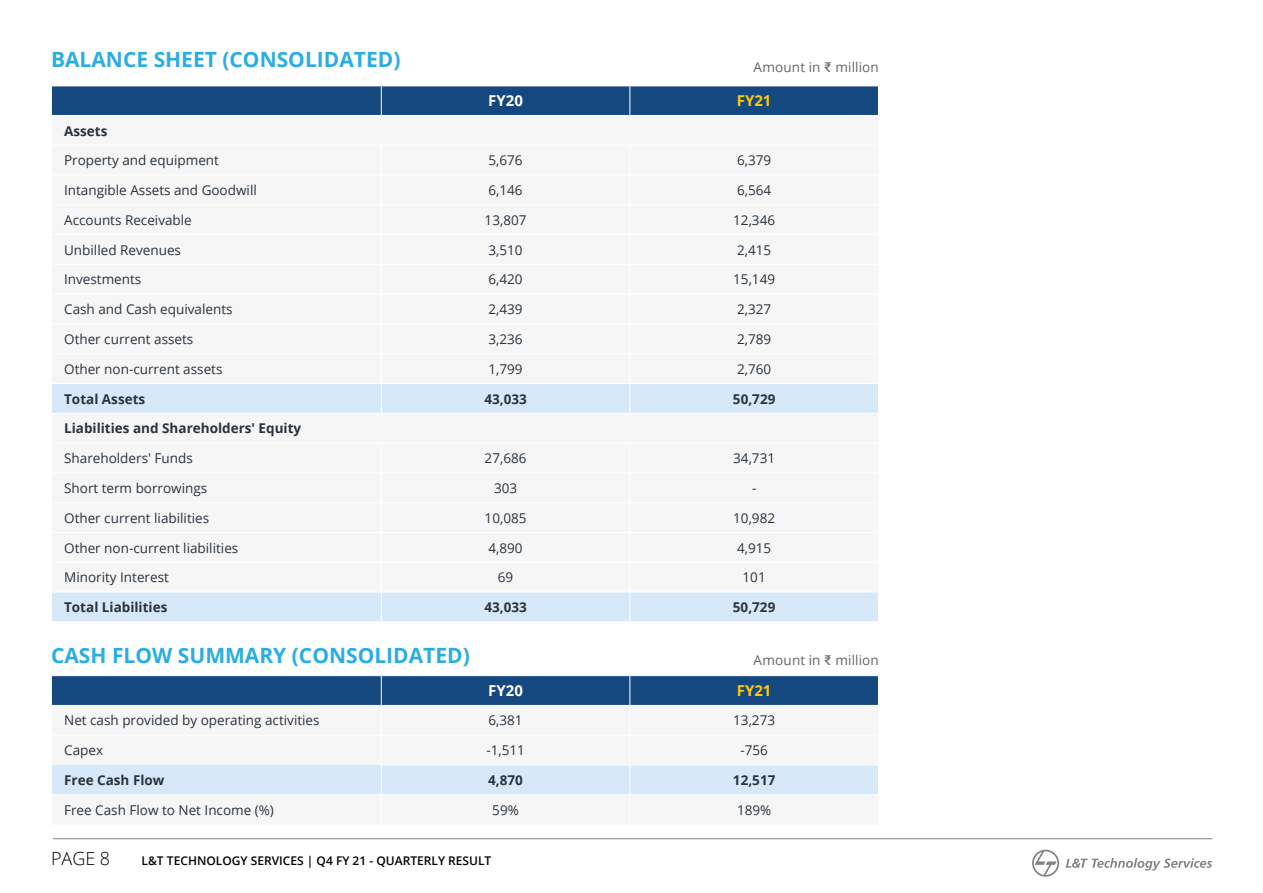
<style>
.page{position:relative;width:1263px;height:893px;background:#fff}
.page>*{position:absolute;margin:0;border:0;box-sizing:border-box;transform-origin:0 0}
.t1{font:700 21px "Open Sans";color:#2bade4}
.t2{font:300 18px "Open Sans";color:#000}
.t3{font:700 15px "Open Sans";color:#fff}
.t4{font:700 15px "Open Sans";color:#ffcb05}
.t5{font:13.5px "Open Sans";color:#29333d}
.t6{font:700 13.5px "Open Sans";color:#29333d}
.t7{font:13.5px "Open Sans";letter-spacing:.01em;color:#636466}
.t8{font:600 12px "Open Sans";color:#000}
.s1{font-family:"Arial"}
</style>
<div class="page">
<hr style="left:53px;top:838px;width:1159px;height:1px;background:#808285">
<svg style="left:1032px;top:850px;width:27px;height:27px"></svg>
<svg style="left:1066px;top:858px;width:146px;height:12px"></svg>
<svg style="left:51px;top:86px;width:828px;height:535px"></svg>
<hr style="left:51px;top:413px;width:330px;height:1px;background:#fff">
<hr style="left:381px;top:413px;width:249px;height:1px;background:#fff">
<hr style="left:630px;top:413px;width:249px;height:1px;background:#fff">
<hr style="left:51px;top:443px;width:330px;height:1px;background:#fff">
<hr style="left:381px;top:443px;width:249px;height:1px;background:#fff">
<hr style="left:630px;top:443px;width:249px;height:1px;background:#fff">
<svg style="left:51px;top:676px;width:827px;height:118px"></svg>
<h1 class="t1" style="left:51px;top:44px;width:351px">BALANCE SHEET (CONSOLIDATED)</h1>
<p class="t7" style="left:754px;top:58px;width:127px">Amount in <span class="s1">₹</span> million</p>
<p class="t3" style="left:488px;top:90px;width:36px">FY20</p>
<p class="t4" style="left:737px;top:90px;width:36px">FY21</p>
<p class="t6" style="left:64px;top:121px;width:45px">Assets</p>
<p class="t5" style="left:64px;top:151px;width:156px">Property and equipment</p>
<p class="t5" style="left:488px;top:151px;width:36px">5,676</p>
<p class="t5" style="left:737px;top:151px;width:36px">6,379</p>
<p class="t5" style="left:64px;top:181px;width:194px">Intangible Assets and Goodwill</p>
<p class="t5" style="left:488px;top:181px;width:36px">6,146</p>
<p class="t5" style="left:737px;top:181px;width:36px">6,564</p>
<p class="t5" style="left:64px;top:211px;width:129px">Accounts Receivable</p>
<p class="t5" style="left:485px;top:211px;width:43px">13,807</p>
<p class="t5" style="left:733px;top:211px;width:43px">12,346</p>
<p class="t5" style="left:64px;top:240px;width:118px">Unbilled Revenues</p>
<p class="t5" style="left:488px;top:240px;width:36px">3,510</p>
<p class="t5" style="left:737px;top:240px;width:36px">2,415</p>
<p class="t5" style="left:64px;top:270px;width:79px">Investments</p>
<p class="t5" style="left:488px;top:270px;width:36px">6,420</p>
<p class="t5" style="left:733px;top:270px;width:43px">15,149</p>
<p class="t5" style="left:64px;top:300px;width:170px">Cash and Cash equivalents</p>
<p class="t5" style="left:488px;top:300px;width:36px">2,439</p>
<p class="t5" style="left:737px;top:300px;width:36px">2,327</p>
<p class="t5" style="left:64px;top:330px;width:131px">Other current assets</p>
<p class="t5" style="left:488px;top:330px;width:36px">3,236</p>
<p class="t5" style="left:737px;top:330px;width:36px">2,789</p>
<p class="t5" style="left:64px;top:360px;width:160px">Other non-current assets</p>
<p class="t5" style="left:488px;top:360px;width:36px">1,799</p>
<p class="t5" style="left:737px;top:360px;width:36px">2,760</p>
<p class="t6" style="left:64px;top:389px;width:83px">Total Assets</p>
<p class="t6" style="left:484px;top:389px;width:44px">43,033</p>
<p class="t6" style="left:733px;top:389px;width:44px">50,729</p>
<p class="t6" style="left:64px;top:419px;width:239px">Liabilities and Shareholders' Equity</p>
<p class="t5" style="left:64px;top:449px;width:130px">Shareholders' Funds</p>
<p class="t5" style="left:485px;top:449px;width:43px">27,686</p>
<p class="t5" style="left:733px;top:449px;width:43px">34,731</p>
<p class="t5" style="left:64px;top:479px;width:145px">Short term borrowings</p>
<p class="t5" style="left:494px;top:479px;width:25px">303</p>
<p class="t5" style="left:752px;top:479px;width:6px">-</p>
<p class="t5" style="left:64px;top:509px;width:147px">Other current liabilities</p>
<p class="t5" style="left:485px;top:509px;width:43px">10,085</p>
<p class="t5" style="left:733px;top:509px;width:43px">10,982</p>
<p class="t5" style="left:64px;top:538px;width:176px">Other non-current liabilities</p>
<p class="t5" style="left:488px;top:538px;width:36px">4,890</p>
<p class="t5" style="left:737px;top:538px;width:36px">4,915</p>
<p class="t5" style="left:64px;top:568px;width:106px">Minority Interest</p>
<p class="t5" style="left:498px;top:568px;width:17px">69</p>
<p class="t5" style="left:743px;top:568px;width:25px">101</p>
<p class="t6" style="left:64px;top:598px;width:105px">Total Liabilities</p>
<p class="t6" style="left:484px;top:598px;width:44px">43,033</p>
<p class="t6" style="left:733px;top:598px;width:44px">50,729</p>
<h1 class="t1" style="left:51px;top:641px;width:420px">CASH FLOW SUMMARY (CONSOLIDATED)</h1>
<p class="t7" style="left:754px;top:651px;width:127px">Amount in <span class="s1">₹</span> million</p>
<p class="t3" style="left:488px;top:680px;width:36px">FY20</p>
<p class="t4" style="left:737px;top:680px;width:36px">FY21</p>
<p class="t5" style="left:64px;top:711px;width:257px">Net cash provided by operating activities</p>
<p class="t5" style="left:488px;top:711px;width:36px">6,381</p>
<p class="t5" style="left:733px;top:711px;width:43px">13,273</p>
<p class="t5" style="left:64px;top:741px;width:40px">Capex</p>
<p class="t5" style="left:486px;top:741px;width:40px">-1,511</p>
<p class="t5" style="left:740px;top:741px;width:29px">-756</p>
<p class="t6" style="left:64px;top:770px;width:102px">Free Cash Flow</p>
<p class="t6" style="left:488px;top:771px;width:36px">4,870</p>
<p class="t6" style="left:733px;top:771px;width:44px">12,517</p>
<p class="t5" style="left:64px;top:801px;width:211px">Free Cash Flow to Net Income (%)</p>
<p class="t5" style="left:492px;top:801px;width:28px">59%</p>
<p class="t5" style="left:737px;top:801px;width:36px">189%</p>
<h2 class="t2" style="left:51px;top:846px;width:61px">PAGE 8</h2>
<p class="t8" style="left:142px;top:853px;width:351px">L&amp;T TECHNOLOGY SERVICES | Q4 FY 21 - QUARTERLY RESULT</p>
</div>
